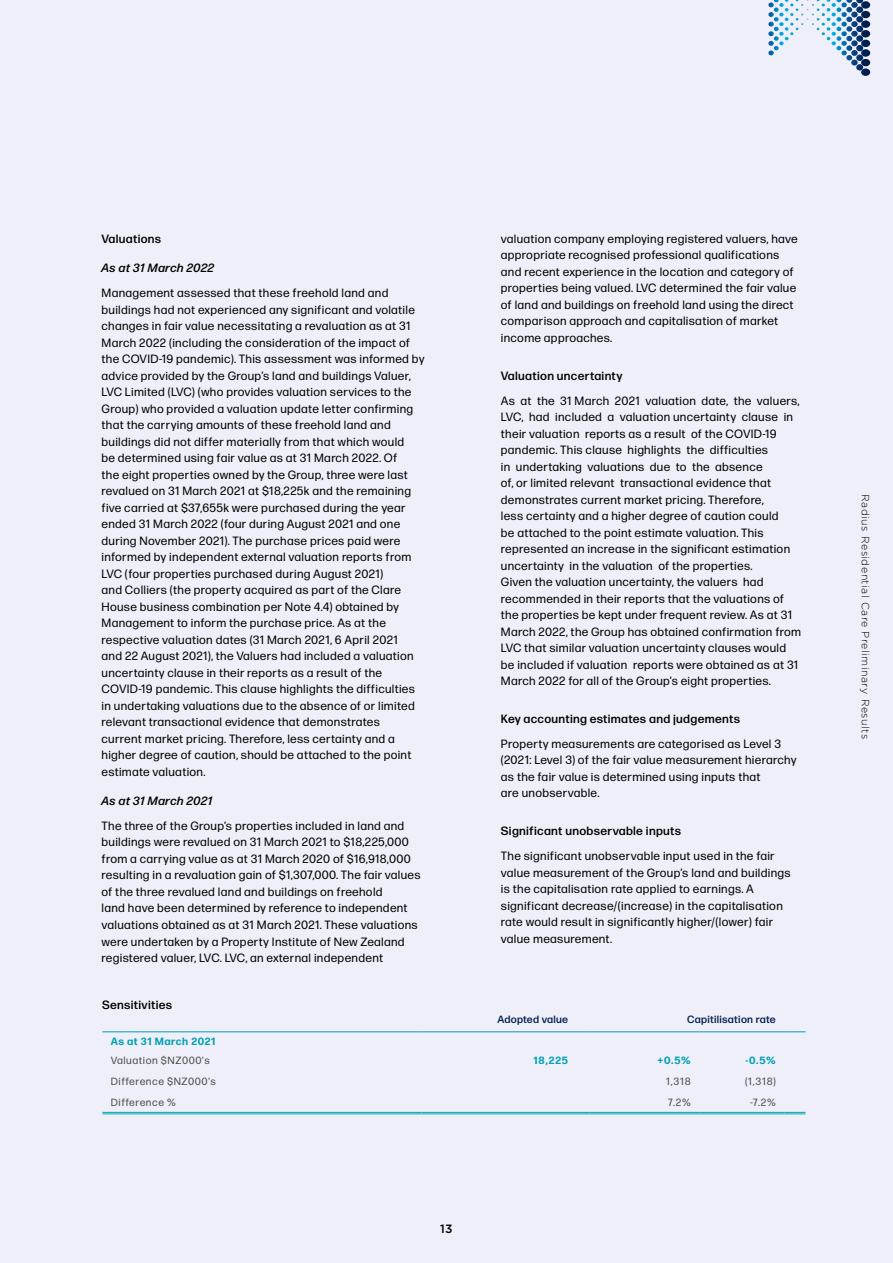
<style>
.page{position:relative;width:893px;height:1263px;background:#eeeff8}
.page>*{position:absolute;margin:0;border:0;box-sizing:border-box;transform-origin:0 0}
.Paragraph_Text_2022{font:12px/16.5px "Forma DJR Micro";letter-spacing:.025em;color:#000}
.Sub_Heading_i{font:500 12px "Forma DJR Micro";letter-spacing:.025em;color:#000}
.Italic_Sub_Heading{font:italic 500 12px "Forma DJR Micro";letter-spacing:.025em;color:#000}
.t1{font:500 12px "Gotham";color:#000}
.Table_Text_2022{font:10.5px "Forma DJR Micro";letter-spacing:.05em;color:#4d4d4f}
.t2{font:300 10.5px "Gotham";letter-spacing:.05em;color:#000}
.Number_Style_2022{font:10.5px "Forma DJR Micro";letter-spacing:.075em;color:#4d4d4f}
.Paragraph_text{font:500 10.5px "Forma DJR Micro";letter-spacing:.025em;color:#001d4d}
.Table_Numbers_Bold_2{font:700 10.5px "Forma DJR Micro";color:#009fb4}
.Table_Text_Bold_2022{font:700 10.5px "Forma DJR Micro";letter-spacing:.05em;color:#009fb4}
.Bold_Heading{font:500 10.5px "Forma DJR Micro";letter-spacing:.025em;color:#001d4d}
</style>
<div class="page">
<img style="left:768px;top:0;width:102px;height:76px">
<hr style="left:102px;top:1112px;width:319px;height:1px;background:#009fb4">
<hr style="left:102px;top:1113px;width:319px;height:1px;background:#009fb4">
<hr style="left:421px;top:1112px;width:168px;height:1px;background:#009fb4">
<hr style="left:421px;top:1113px;width:168px;height:1px;background:#009fb4">
<hr style="left:589px;top:1112px;width:110px;height:1px;background:#009fb4">
<hr style="left:589px;top:1113px;width:110px;height:1px;background:#009fb4">
<hr style="left:699px;top:1112px;width:85px;height:1px;background:#009fb4">
<hr style="left:699px;top:1113px;width:85px;height:1px;background:#009fb4">
<svg style="left:784px;top:1112px;width:21px;height:2px"></svg>
<hr style="left:102px;top:1031px;width:319px;height:1px;background:#009fb4">
<hr style="left:421px;top:1031px;width:168px;height:1px;background:#009fb4">
<hr style="left:589px;top:1031px;width:110px;height:1px;background:#009fb4">
<hr style="left:699px;top:1031px;width:85px;height:1px;background:#009fb4">
<svg style="left:784px;top:1031px;width:21px;height:1px"></svg>
<p class="Sub_Heading_i" style="left:102px;top:231px;width:61px">Valuations</p>
<p class="Italic_Sub_Heading" style="left:102px;top:260px;width:114px">As at 31 March 2022</p>
<p class="Paragraph_Text_2022" style="left:102px;top:284px;width:324px">Management assessed that these freehold land and buildings had not experienced any significant and volatile changes in fair value necessitating a revaluation as at 31<br>March 2022 (including the consideration of the impact of the COVID-19 pandemic). This assessment was informed by advice provided by the Group’s land and buildings Valuer, LVC Limited (LVC) (who provides valuation services to the Group) who provided a valuation update letter confirming that the carrying amounts of these freehold land and buildings did not differ materially from that which would<br>be determined using fair value as at 31 March 2022. Of<br>the eight properties owned by the Group, three were last revalued on 31 March 2021 at $18,225k and the remaining five carried at $37,655k were purchased during the year ended 31 March 2022 (four during August 2021 and one during November 2021). The purchase prices paid were informed by independent external valuation reports from LVC (four properties purchased during August 2021)<br>and Colliers (the property acquired as part of the Clare House business combination per Note 4.4) obtained by Management to inform the purchase price. As at the respective valuation dates (31 March 2021, 6 April 2021<br>and 22 August 2021), the Valuers had included a valuation uncertainty clause in their reports as a result of the COVID-19 pandemic. This clause highlights the difficulties in undertaking valuations due to the absence of or limited relevant transactional evidence that demonstrates<br>current market pricing. Therefore, less certainty and a higher degree of caution, should be attached to the point estimate valuation.</p>
<p class="Italic_Sub_Heading" style="left:102px;top:793px;width:113px">As at 31 March 2021</p>
<p class="Paragraph_Text_2022" style="left:102px;top:817px;width:321px">The three of the Group’s properties included in land and buildings were revalued on 31 March 2021 to $18,225,000 from a carrying value as at 31 March 2020 of $16,918,000 resulting in a revaluation gain of $1,307,000. The fair values of the three revalued land and buildings on freehold<br>land have been determined by reference to independent valuations obtained as at 31 March 2021. These valuations were undertaken by a Property Institute of New Zealand registered valuer, LVC. LVC, an external independent</p>
<p class="Sub_Heading_i" style="left:102px;top:997px;width:72px">Sensitivities</p>
<p class="Paragraph_Text_2022" style="left:501px;top:230px;width:298px">valuation company employing registered valuers, have appropriate recognised professional qualifications and recent experience in the location and category of properties being valued. LVC determined the fair value of land and buildings on freehold land using the direct comparison approach and capitalisation of market income approaches.</p>
<p class="Sub_Heading_i" style="left:501px;top:368px;width:123px">Valuation uncertainty</p>
<p class="Paragraph_Text_2022" style="left:501px;top:392px;width:302px">As at the 31 March 2021 valuation date, the valuers, LVC, had included a valuation uncertainty clause in their valuation reports as a result of the COVID-19 pandemic. This clause highlights the difficulties<br>in undertaking valuations due to the absence<br>of, or limited relevant transactional evidence that demonstrates current market pricing. Therefore,<br>less certainty and a higher degree of caution could<br>be attached to the point estimate valuation. This represented an increase in the significant estimation uncertainty in the valuation of the properties.<br>Given the valuation uncertainty, the valuers had recommended in their reports that the valuations of the properties be kept under frequent review. As at 31<br>March 2022, the Group has obtained confirmation from LVC that similar valuation uncertainty clauses would be included if valuation reports were obtained as at 31<br>March 2022 for all of the Group’s eight properties.</p>
<p class="Sub_Heading_i" style="left:501px;top:711px;width:241px">Key accounting estimates and judgements</p>
<p class="Paragraph_Text_2022" style="left:501px;top:735px;width:297px">Property measurements are categorised as Level 3 (2021: Level 3) of the fair value measurement hierarchy as the fair value is determined using inputs that<br>are unobservable.</p>
<p class="Sub_Heading_i" style="left:501px;top:823px;width:182px">Significant unobservable inputs</p>
<p class="Paragraph_Text_2022" style="left:501px;top:847px;width:291px">The significant unobservable input used in the fair value measurement of the Group’s land and buildings is the capitalisation rate applied to earnings. A significant decrease/(increase) in the capitalisation rate would result in significantly higher/(lower) fair value measurement.</p>
<p class="Bold_Heading" style="left:497px;top:1013px;width:72px">Adopted value</p>
<p class="Paragraph_text" style="left:687px;top:1013px;width:90px">Capitilisation rate</p>
<p class="Table_Text_Bold_2022" style="left:111px;top:1034px;width:106px">As at 31 March 2021</p>
<p class="Table_Text_2022" style="left:111px;top:1054px;width:101px">Valuation $NZ000's</p>
<p class="Table_Numbers_Bold_2" style="left:533px;top:1053px;width:36px">18,225</p>
<p class="Table_Numbers_Bold_2" style="left:657px;top:1053px;width:35px">+0.5%</p>
<p class="Table_Numbers_Bold_2" style="left:745px;top:1053px;width:32px">-0.5%</p>
<p class="Table_Text_2022" style="left:111px;top:1075px;width:107px">Difference $NZ000's</p>
<p class="Number_Style_2022" style="left:666px;top:1075px;width:26px">1,318</p>
<p class="Number_Style_2022" style="left:745px;top:1075px;width:32px">(1,318)</p>
<p class="Table_Text_2022" style="left:111px;top:1096px;width:67px">Difference %</p>
<p class="Number_Style_2022" style="left:668px;top:1096px;width:24px">7.2%</p>
<p class="Number_Style_2022" style="left:750px;top:1096px;width:27px">-7.2%</p>
<p class="t1" style="left:440px;top:1221px;width:14px">13</p>
<p class="t2" style="left:872px;top:494px;width:246px;rotate:90deg">Radius Residential Care Preliminary Results</p>
</div>
